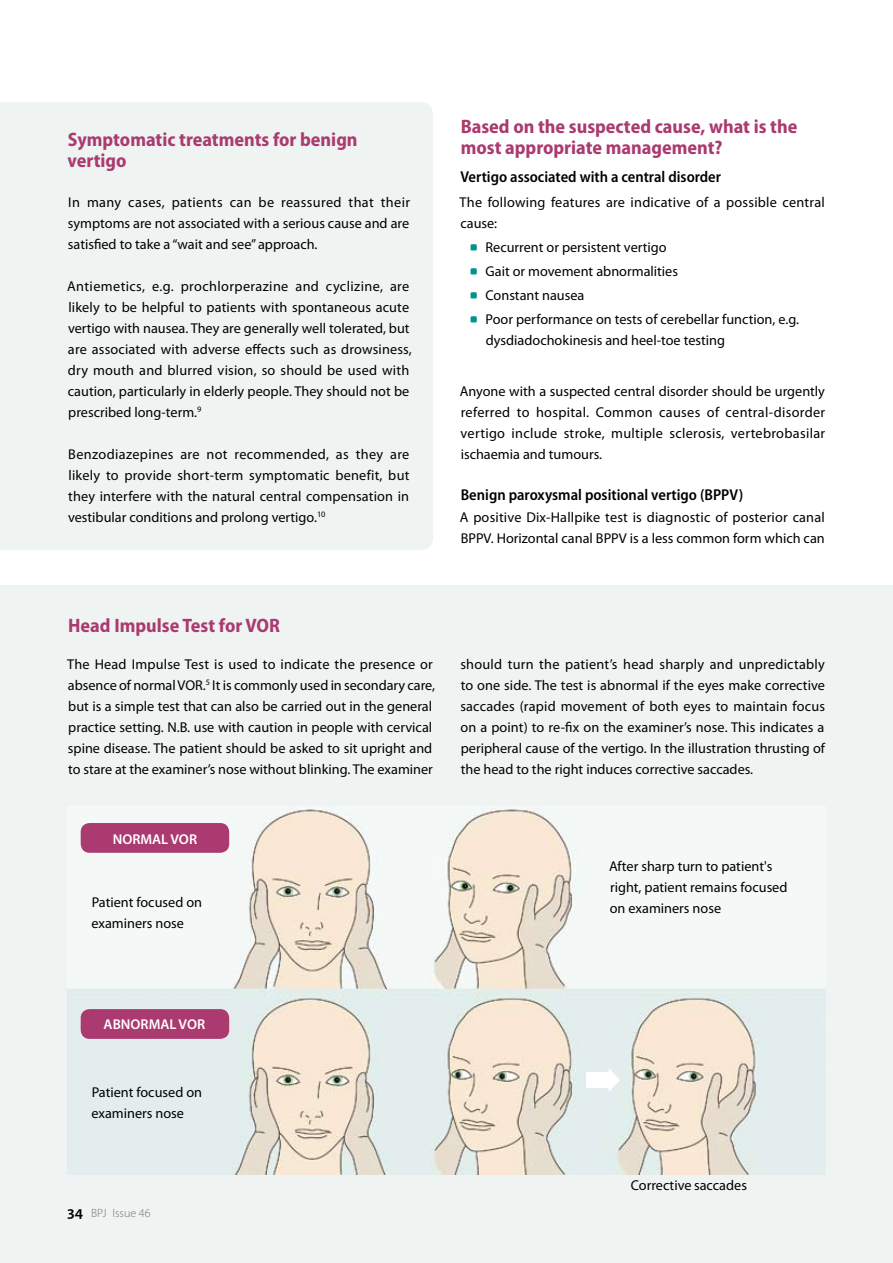
<style>
.page{position:relative;width:893px;height:1263px;background:#fff}
.page>*{position:absolute;margin:0;border:0;box-sizing:border-box;transform-origin:0 0}
.t1{font:700 semi-condensed 19.5px/21px "Myriad Pro";color:#aa3a70}
.t2{font:600 semi-condensed 15.75px "Myriad Pro";color:#000}
.t3{font:14.25px/21px "Myriad Pro";color:#000}
.t4{font:600 14.25px "Myriad Pro";color:#fff}
.t5{font:300 12px "Myriad Pro";color:#707173}
.s1{font-weight:600;font-size:15.75px;color:#000}
</style>
<div class="page">
<div style="left:0;top:585px;width:893px;height:678px;background:#eff4f3"></div>
<div style="left:0;top:102px;width:433px;height:448px;background:#eff4f3"></div>
<img style="left:68px;top:806px;width:757px;height:368px">
<div style="left:81px;top:823px;width:148px;height:30px;background:#aa3a70;border-radius:9px"></div>
<div style="left:81px;top:1009px;width:148px;height:30px;background:#aa3a70;border-radius:9px"></div>
<div style="left:587px;top:1072px;width:22px;height:16px;background:#fff"></div>
<svg style="left:609px;top:1068px;width:11px;height:24px"></svg>
<svg style="left:470px;top:244px;width:7px;height:7px"></svg>
<svg style="left:470px;top:268px;width:7px;height:7px"></svg>
<svg style="left:470px;top:292px;width:7px;height:7px"></svg>
<svg style="left:470px;top:316px;width:7px;height:7px"></svg>
<h1 class="t1" style="left:68px;top:129px;width:291px">Symptomatic treatments for benign vertigo</h1>
<p class="t3" style="left:68px;top:191px;width:344px;text-align:justify">In many cases, patients can be reassured that their symptoms are not associated with a serious cause and are satisfied to take a “wait and see” approach.</p>
<p class="t3" style="left:67px;top:276px;width:346px">Antiemetics, e.g. prochlorperazine and cyclizine, are likely to be helpful to patients with spontaneous acute vertigo with nausea. They are generally well tolerated, but are associated with adverse effects such as drowsiness, dry mouth and blurred vision, so should be used with caution, particularly in elderly people. They should not be prescribed long-term.<sup>9</sup></p>
<p class="t3" style="left:68px;top:443px;width:343px;text-align:justify">Benzodiazepines are not recommended, as they are likely to provide short-term symptomatic benefit, but they interfere with the natural central compensation in vestibular conditions and prolong vertigo.<sup>10</sup></p>
<h1 class="t1" style="left:461px;top:116px;width:338px">Based on the suspected cause, what is the most appropriate management?</h1>
<p class="t2" style="left:460px;top:168px;width:262px">Vertigo associated with a central disorder</p>
<p class="t3" style="left:460px;top:191px;width:367px">The following features are indicative of a possible central cause:</p>
<p class="t3" style="left:485px;top:235px;width:315px;line-height:24px">Recurrent or persistent vertigo<br>Gait or movement abnormalities<br>Constant nausea<br>Poor performance on tests of cerebellar function, e.g.</p>
<p class="t3" style="left:486px;top:330px;width:241px">dysdiadochokinesis and heel-toe testing</p>
<p class="t3" style="left:460px;top:381px;width:367px;text-align:justify">Anyone with a suspected central disorder should be urgently referred to hospital. Common causes of central-disorder vertigo include stroke, multiple sclerosis, vertebrobasilar ischaemia and tumours.</p>
<p class="t2" style="left:461px;top:486px;width:284px">Benign paroxysmal positional vertigo (BPPV)</p>
<p class="t3" style="left:460px;top:506px;width:367px">A positive Dix-Hallpike test is diagnostic of posterior canal<br>BPPV. Horizontal canal BPPV is a less common form which can</p>
<h1 class="t1" style="left:68px;top:615px;width:213px">Head Impulse Test for VOR</h1>
<p class="t3" style="left:67px;top:653px;width:369px">The Head Impulse Test is used to indicate the presence or absence of normal VOR.<sup>5</sup> It is commonly used in secondary care, but is a simple test that can also be carried out in the general practice setting. N.B. use with caution in people with cervical spine disease. The patient should be asked to sit upright and to stare at the examiner’s nose without blinking. The examiner</p>
<p class="t3" style="left:460px;top:654px;width:366px;text-align:justify">should turn the patient’s head sharply and unpredictably to one side. The test is abnormal if the eyes make corrective saccades (rapid movement of both eyes to maintain focus on a point) to re-fix on the examiner’s nose. This indicates a peripheral cause of the vertigo. In the illustration thrusting of the head to the right induces corrective saccades.</p>
<p class="t4" style="left:113px;top:830px;width:86px">NORMAL VOR</p>
<p class="t3" style="left:91px;top:892px;width:112px">Patient focused on examiners nose</p>
<p class="t4" style="left:104px;top:1015px;width:103px">ABNORMAL VOR</p>
<p class="t3" style="left:91px;top:1081px;width:112px">Patient focused on examiners nose</p>
<p class="t5" style="left:68px;top:1206px;width:85px"><span class="s1">34</span> BPJ Issue 46</p>
<p class="t3" style="left:609px;top:856px;width:180px">After sharp turn to patient's right, patient remains focused on examiners nose</p>
<p class="t3" style="left:631px;top:1174px;width:118px">Corrective saccades</p>
</div>
